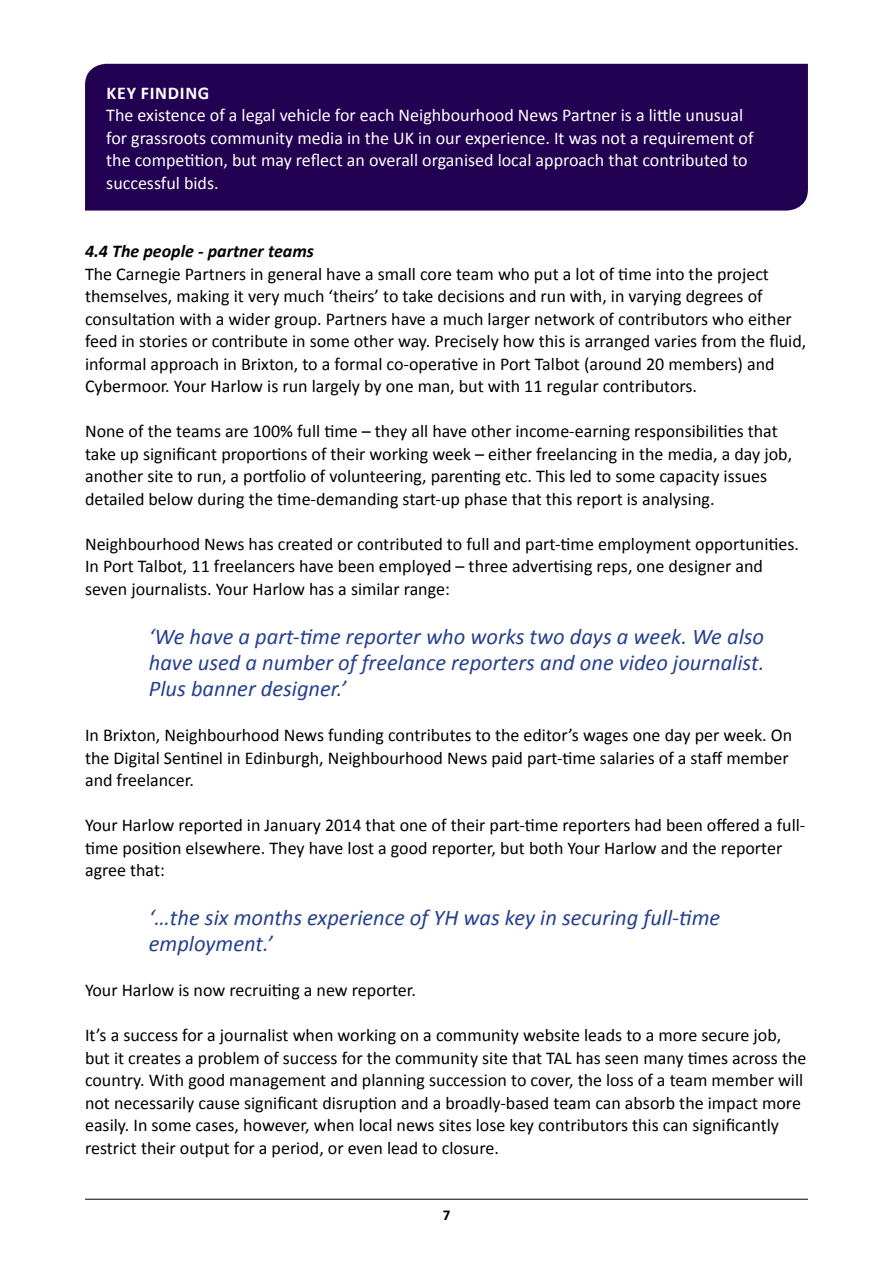
<style>
.page{position:relative;width:893px;height:1263px;background:#fff}
.page>*{position:absolute;margin:0;border:0;box-sizing:border-box;transform-origin:0 0}
.t1{font:italic 22.5px/26.2px "Calibri";color:#25408f;text-align:justify}
.t2{font:18px/22.5px "Calibri";color:#000}
.t3{font:18px/22.5px "Calibri";color:#fff}
.t4{font:italic 700 18px "Calibri";color:#000}
.t5{font:700 18px "Calibri";letter-spacing:.04em;color:#fff}
.t6{font:700 15px "Calibri";color:#000}
</style>
<div class="page">
<hr style="left:85px;top:1199px;width:723px;height:1px;background:#000">
<div style="left:85px;top:64px;width:723px;height:147px;background:#230152"></div>
<p class="t5" style="left:107px;top:81px;width:104px">KEY FINDING</p>
<p class="t3" style="left:106px;top:104px;width:649px">The existence of a legal vehicle for each Neighbourhood News Partner is a little unusual for grassroots community media in the UK in our experience. It was not a requirement of the competition, but may reflect an overall organised local approach that contributed to successful bids.</p>
<p class="t4" style="left:85px;top:240px;width:230px">4.4 The people - partner teams</p>
<p class="t2" style="left:85px;top:263px;width:723px">The Carnegie Partners in general have a small core team who put a lot of time into the project themselves, making it very much ‘theirs’ to take decisions and run with, in varying degrees of consultation with a wider group. Partners have a much larger network of contributors who either feed in stories or contribute in some other way. Precisely how this is arranged varies from the fluid, informal approach in Brixton, to a formal co-operative in Port Talbot (around 20 members) and Cybermoor. Your Harlow is run largely by one man, but with 11 regular contributors.</p>
<p class="t2" style="left:85px;top:420px;width:709px">None of the teams are 100% full time – they all have other income-earning responsibilities that take up significant proportions of their working week – either freelancing in the media, a day job, another site to run, a portfolio of volunteering, parenting etc. This led to some capacity issues detailed below during the time-demanding start-up phase that this report is analysing.</p>
<p class="t2" style="left:85px;top:533px;width:715px">Neighbourhood News has created or contributed to full and part-time employment opportunities.<br>In Port Talbot, 11 freelancers have been employed – three advertising reps, one designer and seven journalists. Your Harlow has a similar range:</p>
<p class="t1" style="left:149px;top:622px;width:617px">‘We have a part-time reporter who works two days a week. We also have used a number of freelance reporters and one video journalist.<br>Plus banner designer.’</p>
<p class="t2" style="left:85px;top:724px;width:709px">In Brixton, Neighbourhood News funding contributes to the editor’s wages one day per week. On the Digital Sentinel in Edinburgh, Neighbourhood News paid part-time salaries of a staff member and freelancer.</p>
<p class="t2" style="left:85px;top:814px;width:722px">Your Harlow reported in January 2014 that one of their part-time reporters had been offered a full&shy;time position elsewhere. They have lost a good reporter, but both Your Harlow and the reporter agree that:</p>
<p class="t1" style="left:149px;top:903px;width:573px">‘…the six months experience of YH was key in securing full-time employment.’</p>
<p class="t2" style="left:85px;top:979px;width:332px">Your Harlow is now recruiting a new reporter.</p>
<p class="t2" style="left:85px;top:1024px;width:723px">It’s a success for a journalist when working on a community website leads to a more secure job, but it creates a problem of success for the community site that TAL has seen many times across the country. With good management and planning succession to cover, the loss of a team member will not necessarily cause significant disruption and a broadly-based team can absorb the impact more easily. In some cases, however, when local news sites lose key contributors this can significantly restrict their output for a period, or even lead to closure.</p>
<p class="t6" style="left:443px;top:1206px;width:9px">7</p>
</div>
